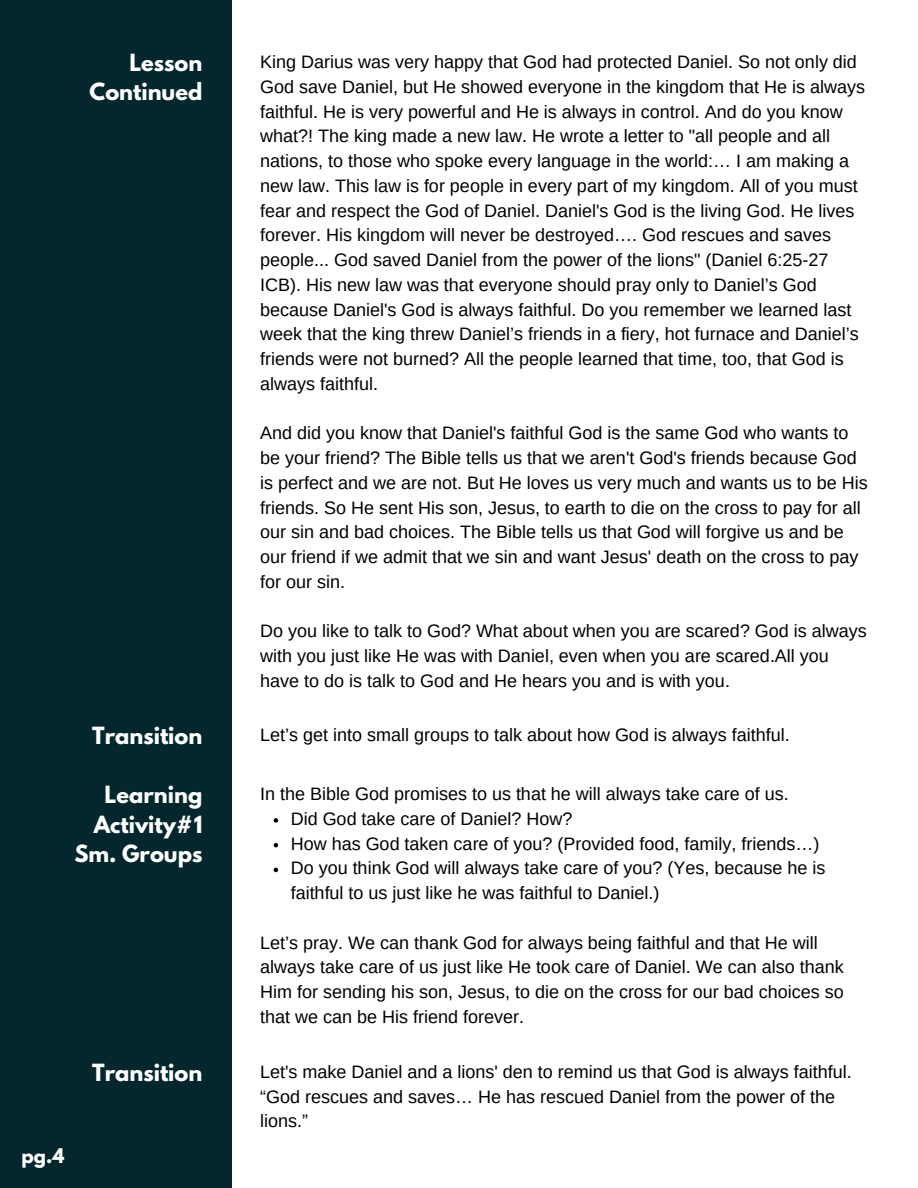
<style>
.page{position:relative;width:918px;height:1188px;background:#fff}
.page>*{position:absolute;margin:0;border:0;box-sizing:border-box;transform-origin:0 0}
.t1{font:700 21px "League Spartan";color:#fff}
.t2{font:18px/24.8px "Arimo";color:#000}
.t3{font:700 18px "League Spartan";color:#fff}
</style>
<div class="page">
<div style="left:0;top:0;width:231px;height:1188px;background:#03272d"></div>
<svg style="left:274px;top:818px;width:4px;height:5px"></svg>
<svg style="left:274px;top:843px;width:4px;height:4px"></svg>
<svg style="left:274px;top:868px;width:4px;height:4px"></svg>
<p class="t1" style="left:129px;top:52px;width:74px">Lesson</p>
<p class="t1" style="left:90px;top:82px;width:114px">Continued</p>
<p class="t2" style="left:260px;top:50px;width:606px">King Darius was very happy that God had protected Daniel. So not only did God save Daniel, but He showed everyone in the kingdom that He is always faithful. He is very powerful and He is always in control. And do you know what?! The king made a new law. He wrote a letter to "all people and all nations, to those who spoke every language in the world:… I am making a new law. This law is for people in every part of my kingdom. All of you must fear and respect the God of Daniel. Daniel's God is the living God. He lives forever. His kingdom will never be destroyed…. God rescues and saves people... God saved Daniel from the power of the lions" (Daniel 6:25-27<br>ICB). His new law was that everyone should pray only to Daniel’s God because Daniel's God is always faithful. Do you remember we learned last week that the king threw Daniel’s friends in a fiery, hot furnace and Daniel’s friends were not burned? All the people learned that time, too, that God is always faithful.</p>
<p class="t2" style="left:260px;top:421px;width:609px">And did you know that Daniel's faithful God is the same God who wants to be your friend? The Bible tells us that we aren't God's friends because God is perfect and we are not. But He loves us very much and wants us to be His friends. So He sent His son, Jesus, to earth to die on the cross to pay for all our sin and bad choices. The Bible tells us that God will forgive us and be our friend if we admit that we sin and want Jesus' death on the cross to pay for our sin.</p>
<p class="t2" style="left:260px;top:619px;width:608px">Do you like to talk to God? What about when you are scared? God is always with you just like He was with Daniel, even when you are scared.All you have to do is talk to God and He hears you and is with you.</p>
<p class="t1" style="left:92px;top:726px;width:112px">Transition</p>
<p class="t2" style="left:260px;top:723px;width:531px">Let’s get into small groups to talk about how God is always faithful.</p>
<p class="t1" style="left:105px;top:784px;width:99px">Learning</p>
<p class="t1" style="left:94px;top:814px;width:110px">Activity#1</p>
<p class="t1" style="left:74px;top:843px;width:129px">Sm. Groups</p>
<p class="t3" style="left:22px;top:1146px;width:44px">pg.4</p>
<p class="t1" style="left:92px;top:1062px;width:112px">Transition</p>
<p class="t2" style="left:260px;top:782px;width:530px">In the Bible God promises to us that he will always take care of us.</p>
<p class="t2" style="left:291px;top:806px;width:283px">Did God take care of Daniel? How?</p>
<p class="t2" style="left:291px;top:831px;width:530px">How has God taken care of you? (Provided food, family, friends…)</p>
<p class="t2" style="left:291px;top:856px;width:536px">Do you think God will always take care of you? (Yes, because he is faithful to us just like he was faithful to Daniel.)</p>
<p class="t2" style="left:260px;top:930px;width:585px">Let’s pray. We can thank God for always being faithful and that He will always take care of us just like He took care of Daniel. We can also thank Him for sending his son, Jesus, to die on the cross for our bad choices so that we can be His friend forever.</p>
<p class="t2" style="left:260px;top:1059px;width:593px">Let's make Daniel and a lions' den to remind us that God is always faithful. “God rescues and saves… He has rescued Daniel from the power of the lions.”</p>
</div>
